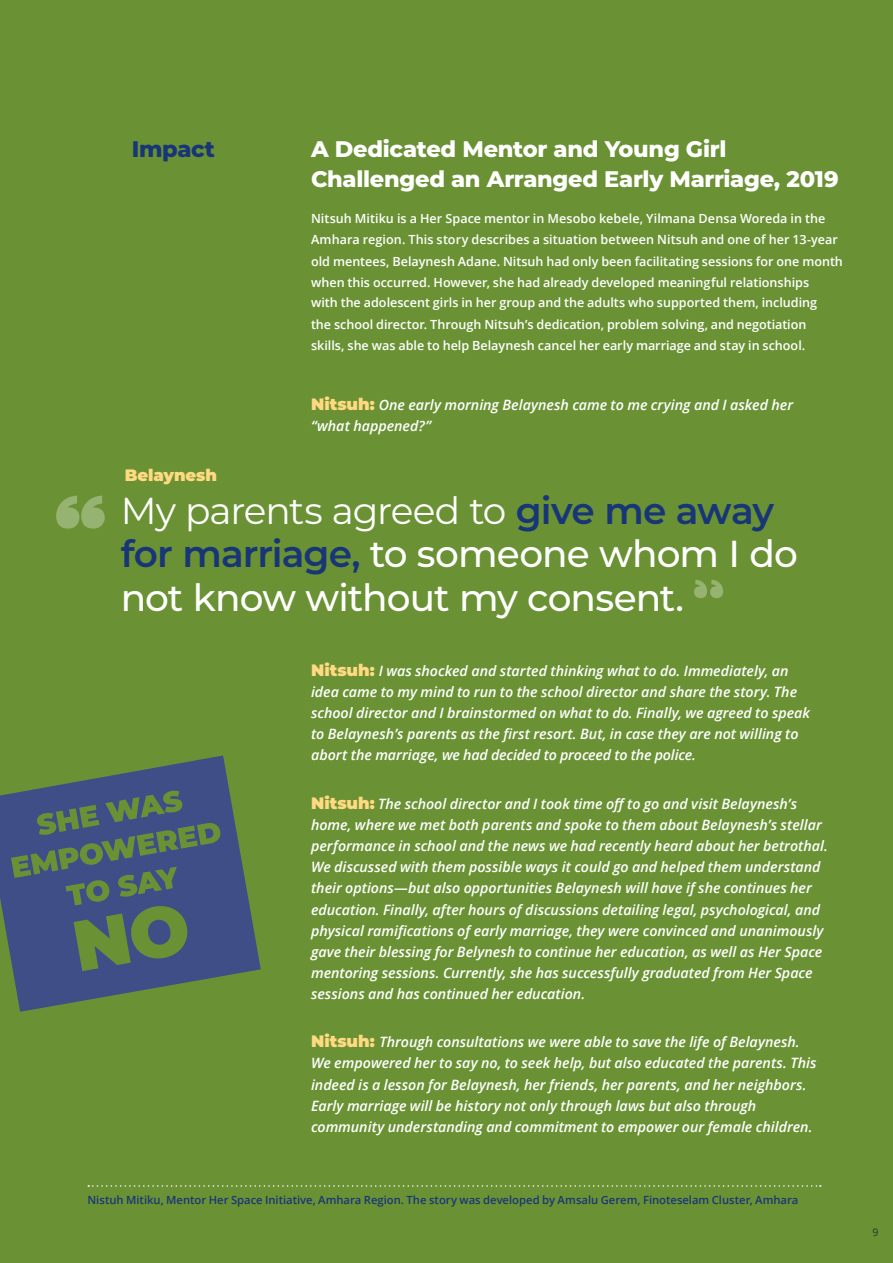
<style>
.page{position:relative;width:893px;height:1263px;background:#6a9234}
.page>*{position:absolute;margin:0;border:0;box-sizing:border-box;transform-origin:0 0}
.t1{font:500 37.5px/43.5px "Montserrat";letter-spacing:-.025em;color:#fff}
.t2{font:800 22.5px/30px "Montserrat";letter-spacing:-.01em;color:#fff}
.t3{font:800 22.5px "Montserrat";letter-spacing:-.015em;color:#183677}
.t4{font:900 16.5px "Montserrat";letter-spacing:-.005em;color:#ffda82}
.t5{font:italic 600 14.25px/21px "Open Sans";color:#fff}
.t6{font:600 12.6px/21px "Open Sans";color:#fff}
.t7{font:600 11.25px "Open Sans";color:#183677}
.t8{font:10.5px "Open Sans";color:#2d2f35}
.s1{font-family:"Montserrat";font-weight:900;font-style:normal;font-size:16.5px;color:#ffda82}
.s2{font-weight:400}
.s3{font-weight:600;color:#183677}
</style>
<div class="page">
<svg style="left:0;top:755px;width:261px;height:257px"></svg>
<svg style="left:56px;top:496px;width:49px;height:33px"></svg>
<svg style="left:88px;top:1185px;width:733px;height:2px"></svg>
<svg style="left:694px;top:580px;width:29px;height:18px"></svg>
<svg style="left:11px;top:790px;width:210px;height:181px"></svg>
<h2 class="t3" style="left:132px;top:132px;width:85px">Impact</h2>
<p class="t4" style="left:125px;top:463px;width:94px">Belaynesh</p>
<h2 class="t2" style="left:311px;top:133px;width:529px">A Dedicated Mentor and Young Girl<br>Challenged an Arranged Early Marriage, 2019</h2>
<p class="t6" style="left:311px;top:208px;width:533px">Nitsuh Mitiku is a Her Space mentor in Mesobo kebele, Yilmana Densa Woreda in the Amhara region. This story describes a situation between Nitsuh and one of her 13-year old mentees, Belaynesh Adane. Nitsuh had only been facilitating sessions for one month when this occurred. However, she had already developed meaningful relationships<br>with the adolescent girls in her group and the adults who supported them, including<br>the school director. Through Nitsuh’s dedication, problem solving, and negotiation skills, she was able to help Belaynesh cancel her early marriage and stay in school.</p>
<p class="t5" style="left:311px;top:394px;width:484px"><span class="s1">Nitsuh:</span> One early morning Belaynesh came to me crying and I asked her “what happened?”</p>
<h1 class="t1" style="left:121px;top:487px;width:679px"><span class="s2">My parents agreed to</span> <span class="s3">give me away for marriage,</span> to someone whom I do not know without my consent.</h1>
<p class="t5" style="left:311px;top:660px;width:500px"><span class="s1">Nitsuh:</span> I was shocked and started thinking what to do. Immediately, an idea came to my mind to run to the school director and share the story. The school director and I brainstormed on what to do. Finally, we agreed to speak to Belaynesh’s parents as the first resort. But, in case they are not willing to abort the marriage, we had decided to proceed to the police.</p>
<p class="t5" style="left:311px;top:793px;width:518px"><span class="s1">Nitsuh:</span> The school director and I took time off to go and visit Belaynesh’s home, where we met both parents and spoke to them about Belaynesh’s stellar performance in school and the news we had recently heard about her betrothal.<br>We discussed with them possible ways it could go and helped them understand their options—but also opportunities Belaynesh will have if she continues her education. Finally, after hours of discussions detailing legal, psychological, and physical ramifications of early marriage, they were convinced and unanimously gave their blessing for Belynesh to continue her education, as well as Her Space mentoring sessions. Currently, she has successfully graduated from Her Space sessions and has continued her education.</p>
<p class="t5" style="left:311px;top:1031px;width:507px"><span class="s1">Nitsuh:</span> Through consultations we were able to save the life of Belaynesh.<br>We empowered her to say no, to seek help, but also educated the parents. This indeed is a lesson for Belaynesh, her friends, her parents, and her neighbors.<br>Early marriage will be history not only through laws but also through community understanding and commitment to empower our female children.</p>
<p class="t7" style="left:87px;top:1192px;width:712px">Nistuh Mitiku, Mentor Her Space Initiative, Amhara Region. The story was developed by Amsalu Gerem, Finoteselam Cluster, Amhara</p>
<p class="t8" style="left:872px;top:1225px;width:8px">9</p>
</div>
